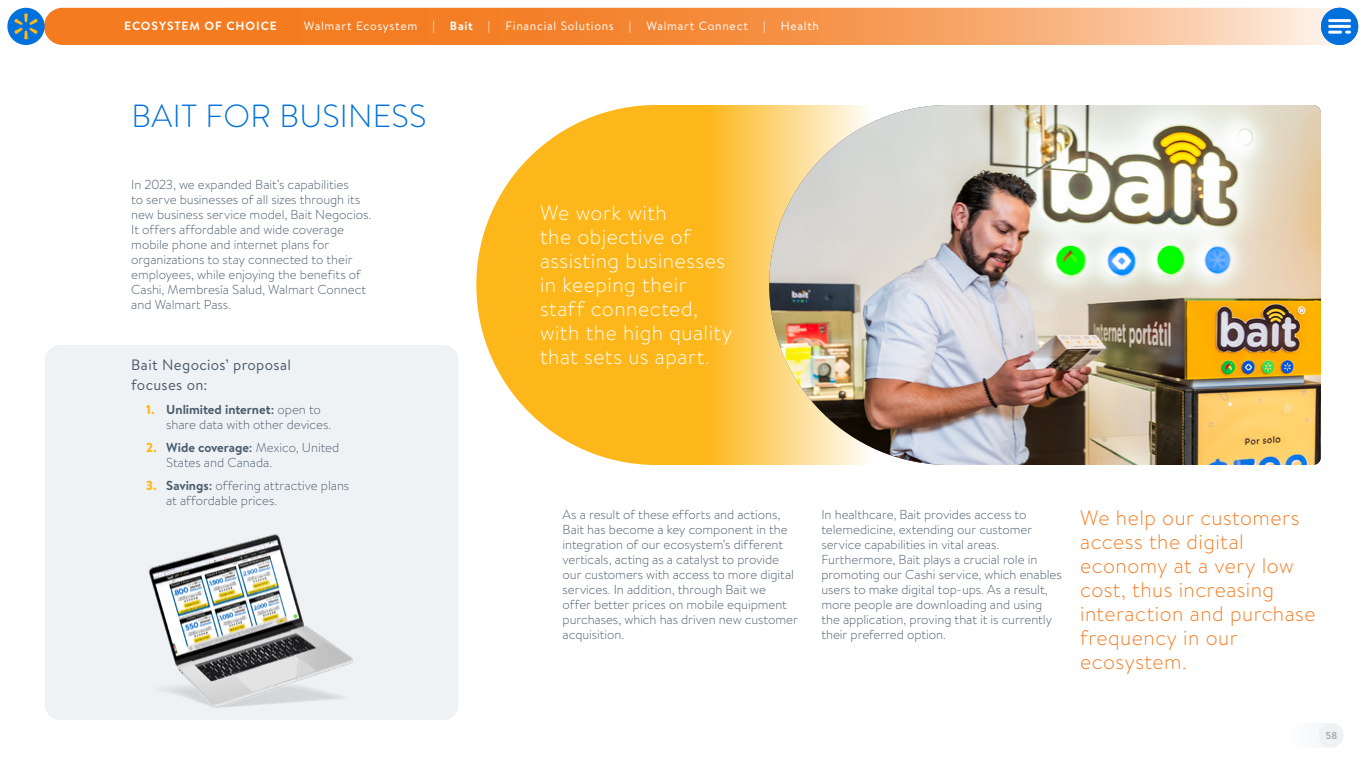
<style>
.page{position:relative;width:1366px;height:768px;background:#fff}
.page>*{position:absolute;margin:0;border:0;box-sizing:border-box;transform-origin:0 0}
.t1{font:300 32px "Bogle";letter-spacing:.005em;color:#0071dc}
.t2{font:300 21px/24px "Bogle";letter-spacing:.025em;color:#f47b20}
.t3{font:300 21px/24px "Bogle";letter-spacing:.025em;color:#fff}
.t4{font:15px/19px "Bogle";letter-spacing:.02em;color:#4a5b6d}
.t5{font:300 13px/15px "Bogle";letter-spacing:-.005em;color:#4a5b6d}
.t6{font:12px "Bogle";letter-spacing:.055em;color:#fff}
.t7{font:700 12px "Bogle";letter-spacing:.075em;color:#fff}
.t8{font:700 10px "Bogle";color:#a4adb6}
.s1{font-weight:900;color:#fdb71a}
.s2{font-weight:700}
</style>
<div class="page">
<div style="left:45px;top:345px;width:413px;height:375px;background:#eef2f4;border-radius:15px"></div>
<svg style="left:476px;top:105px;width:293px;height:360px;background:#fdc341"></svg>
<img style="left:769px;top:105px;width:552px;height:360px">
<img style="left:148px;top:534px;width:205px;height:174px">
<div style="left:1288px;top:723px;width:56px;height:25px;background:#f9fafb;border-radius:12px"></div>
<div style="left:1319px;top:723px;width:25px;height:25px;background:#eef2f4;border-radius:50%"></div>
<svg style="left:44px;top:8px;width:1312px;height:37px;background:#f69751"></svg>
<div style="left:1321px;top:8px;width:37px;height:37px;background:#0071dc;border-radius:50%"></div>
<hr style="left:1330px;top:19px;width:20px;height:3px;background:#fff">
<hr style="left:1330px;top:25px;width:20px;height:3px;background:#fff">
<svg style="left:1330px;top:31px;width:11px;height:3px"></svg>
<div style="left:7px;top:8px;width:38px;height:37px;background:#0071dc;border-radius:50%"></div>
<svg style="left:14px;top:13px;width:24px;height:26px"></svg>
<p class="t7" style="left:124px;top:17px;width:154px">ECOSYSTEM OF CHOICE</p>
<p class="t6" style="left:304px;top:17px;width:115px">Walmart Ecosystem</p>
<p class="t6" style="left:432px;top:17px;width:4px">|</p>
<p class="t7" style="left:450px;top:17px;width:24px">Bait</p>
<p class="t6" style="left:488px;top:17px;width:4px">|</p>
<p class="t6" style="left:505px;top:17px;width:110px">Financial Solutions</p>
<p class="t6" style="left:629px;top:17px;width:4px">|</p>
<p class="t6" style="left:646px;top:17px;width:103px">Walmart Connect</p>
<p class="t6" style="left:763px;top:17px;width:4px">|</p>
<p class="t6" style="left:781px;top:17px;width:40px">Health</p>
<h1 class="t1" style="left:131px;top:95px;width:296px">BAIT FOR BUSINESS</h1>
<p class="t5" style="left:131px;top:177px;width:242px">In 2023, we expanded Bait’s capabilities<br>to serve businesses of all sizes through its new business service model, Bait Negocios.<br>It offers affordable and wide coverage mobile phone and internet plans for organizations to stay connected to their employees, while enjoying the benefits of Cashi, Membresía Salud, Walmart Connect and Walmart Pass.</p>
<p class="t4" style="left:131px;top:355px;width:161px">Bait Negocios’ proposal focuses on:</p>
<p class="t5" style="left:166px;top:402px;width:167px;text-indent:-20px"><span class="s1">1.</span> <span class="s2">Unlimited internet:</span> open to share data with other devices.</p>
<p class="t5" style="left:166px;top:440px;width:175px;text-indent:-20px"><span class="s1">2.</span> <span class="s2">Wide coverage:</span> Mexico, United<br>States and Canada.</p>
<p class="t5" style="left:166px;top:478px;width:185px;text-indent:-20px"><span class="s1">3.</span> <span class="s2">Savings:</span> offering attractive plans at affordable prices.</p>
<h2 class="t3" style="left:540px;top:200px;width:194px">We work with<br>the objective of assisting businesses in keeping their staff connected, with the high quality that sets us apart.</h2>
<p class="t5" style="left:563px;top:507px;width:237px">As a result of these efforts and actions, Bait has become a key component in the integration of our ecosystem’s different verticals, acting as a catalyst to provide our customers with access to more digital services. In addition, through Bait we<br>offer better prices on mobile equipment purchases, which has driven new customer acquisition.</p>
<h2 class="t2" style="left:1080px;top:505px;width:237px">We help our customers access the digital economy at a very low cost, thus increasing interaction and purchase frequency in our ecosystem.</h2>
<p class="t5" style="left:821px;top:507px;width:242px">In healthcare, Bait provides access to telemedicine, extending our customer service capabilities in vital areas.<br>Furthermore, Bait plays a crucial role in promoting our Cashi service, which enables users to make digital top-ups. As a result, more people are downloading and using the application, proving that it is currently their preferred option.</p>
<p class="t8" style="left:1326px;top:728px;width:13px">58</p>
</div>
